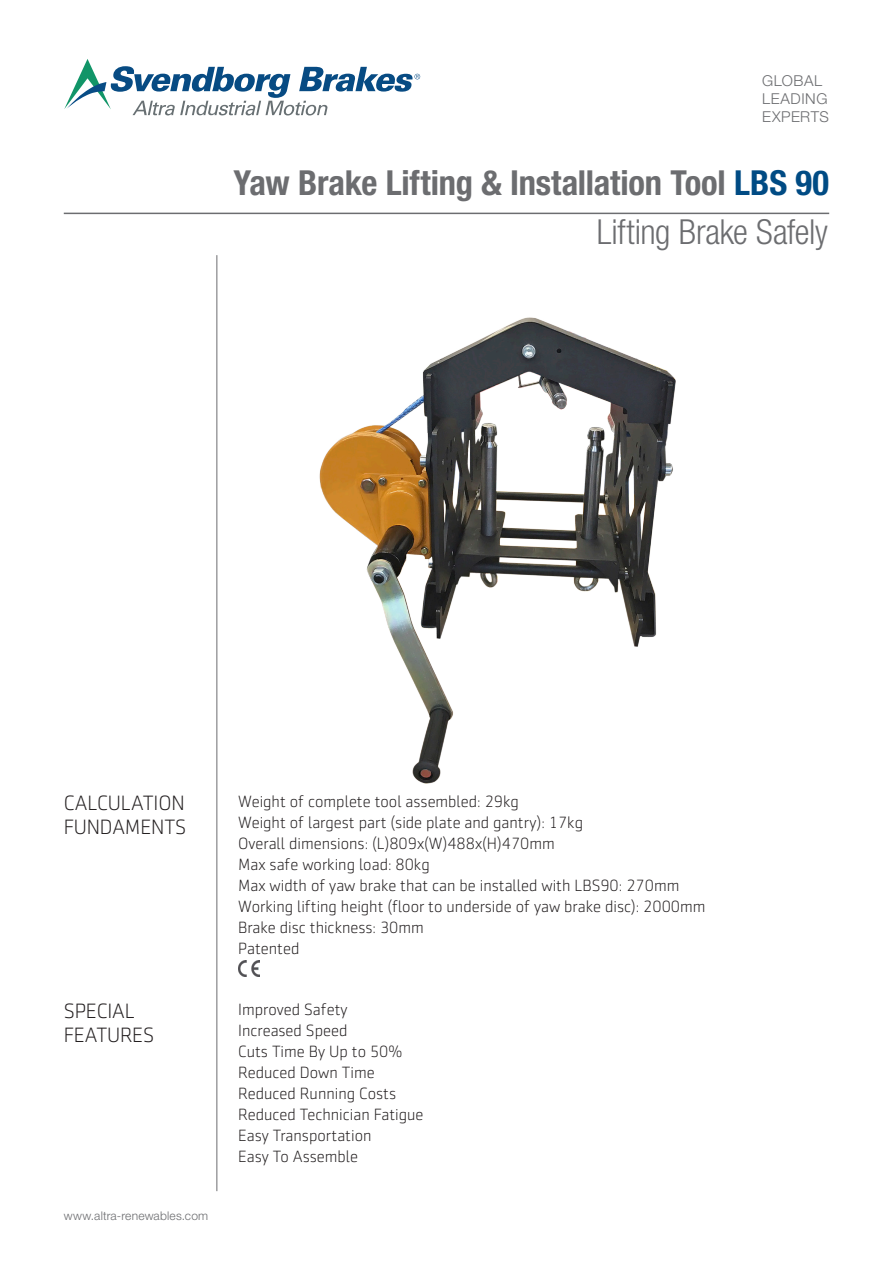
<style>
.page{position:relative;width:893px;height:1263px;background:#fff}
.page>*{position:absolute;margin:0;border:0;box-sizing:border-box;transform-origin:0 0}
.Produkt{font:700 condensed 34.5px "Helvetica Neue LT Std";letter-spacing:-.005em;color:#6c6d70}
.Produkt-2{font:300 condensed 34.5px "Helvetica Neue LT Std";letter-spacing:-.01em;color:#6c6d70}
.t1{font:300 21px/24px "Sentico Sans DT";letter-spacing:-.01em;color:#231f20}
.t2{font:300 16.5px/21px "Sentico Sans DT";color:#231f20}
.t3{font:300 15px/18px "Helvetica Neue LT Std";letter-spacing:.035em;color:#6c6d70}
.t4{font:300 12px "Helvetica Neue LT Std";letter-spacing:.015em;color:#6c6d70}
.s1{color:#004b84}
</style>
<div class="page">
<svg style="left:64px;top:59px;width:356px;height:56px"></svg>
<hr style="left:64px;top:213px;width:765px;height:1px;background:#6c6d70">
<hr style="left:217px;top:255px;width:1px;height:936px;background:#6c6d70">
<img style="left:238px;top:961px;width:21px;height:15px">
<img style="left:216px;top:299px;width:460px;height:517px">
<p class="t3" style="left:762px;top:72px;width:68px">GLOBAL<br>LEADING<br>EXPERTS</p>
<p class="Produkt" style="left:233px;top:162px;width:597px">Yaw Brake Lifting &amp; Installation Tool <span class="s1">LBS 90</span></p>
<p class="Produkt-2" style="left:597px;top:212px;width:233px">Lifting Brake Safely</p>
<p class="t1" style="left:64px;top:791px;width:124px">CALCULATION<br>FUNDAMENTS</p>
<p class="t1" style="left:64px;top:999px;width:73px">SPECIAL</p>
<p class="t1" style="left:64px;top:1023px;width:92px">FEATURES</p>
<p class="t4" style="left:64px;top:1208px;width:146px">www.altra-renewables.com</p>
<p class="t2" style="left:238px;top:791px;width:282px">Weight of complete tool assembled: 29kg</p>
<p class="t2" style="left:238px;top:812px;width:346px">Weight of largest part (side plate and gantry): 17kg</p>
<p class="t2" style="left:238px;top:833px;width:318px">Overall dimensions: (L)809x(W)488x(H)470mm</p>
<p class="t2" style="left:238px;top:854px;width:193px">Max safe working load: 80kg</p>
<p class="t2" style="left:238px;top:875px;width:469px">Max width of yaw brake that can be installed with LBS90: 270mm<br>Working lifting height (floor to underside of yaw brake disc): 2000mm</p>
<p class="t2" style="left:238px;top:917px;width:187px">Brake disc thickness: 30mm</p>
<p class="t2" style="left:238px;top:938px;width:63px">Patented</p>
<p class="t2" style="left:238px;top:999px;width:111px">Improved Safety</p>
<p class="t2" style="left:238px;top:1020px;width:111px">Increased Speed</p>
<p class="t2" style="left:238px;top:1041px;width:166px">Cuts Time By Up to 50%</p>
<p class="t2" style="left:238px;top:1062px;width:138px">Reduced Down Time</p>
<p class="t2" style="left:238px;top:1083px;width:160px">Reduced Running Costs</p>
<p class="t2" style="left:238px;top:1104px;width:187px">Reduced Technician Fatigue</p>
<p class="t2" style="left:238px;top:1125px;width:135px">Easy Transportation</p>
<p class="t2" style="left:238px;top:1146px;width:121px">Easy To Assemble</p>
</div>
